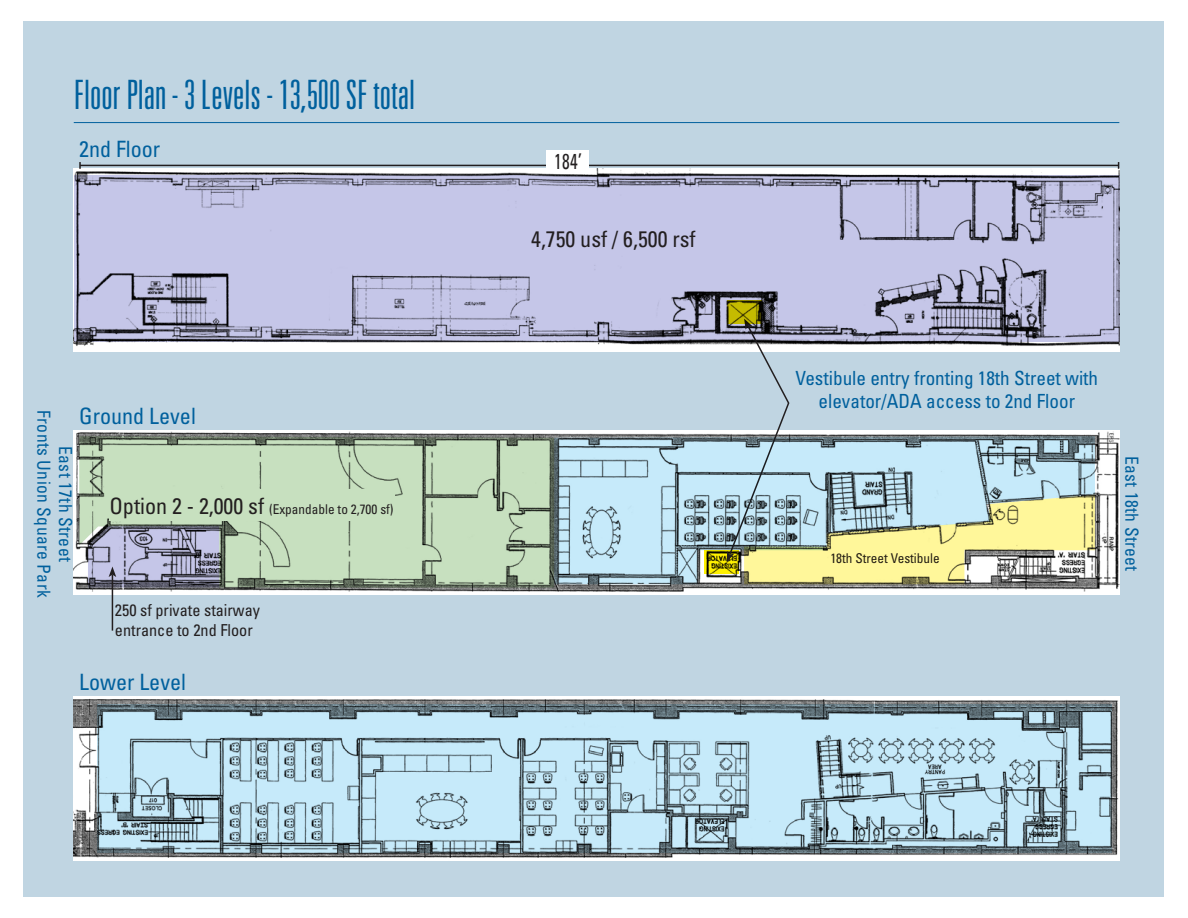
<style>
.page{position:relative;width:1188px;height:918px;background:#fff}
.page>*{position:absolute;margin:0;border:0;box-sizing:border-box;transform-origin:0 0}
.t1{font:300 ultra-condensed 40.5px "Univers LT Std";color:#00609d}
.t2{font:condensed 22.5px "Univers LT Std";color:#00609d}
.t3{font:condensed 22.5px "Univers LT Std";color:#231f20}
.t4{font:condensed 21.6px "Univers LT Std";color:#231f20;scale:.79 1}
.t5{font:condensed 19.5px/23.4px "Univers LT Std";color:#00609d;text-align:center}
.t6{font:condensed 18px "Univers LT Std";letter-spacing:.02em;color:#00609d}
.t7{font:condensed 16.5px/19.8px "Univers LT Std";color:#231f20}
.t8{font:condensed 13.5px "Univers LT Std";color:#231f20}
.s1{font-size:22.5px}
</style>
<div class="page">
<div style="left:23px;top:21px;width:1140px;height:876px;background:#c0d5e2"></div>
<hr style="left:74px;top:122px;width:1045px;height:1px;background:#00609d">
<img style="left:74px;top:430px;width:1045px;height:165px">
<img style="left:74px;top:696px;width:1045px;height:165px">
<img style="left:74px;top:169px;width:1045px;height:183px">
<svg style="left:79px;top:436px;width:475px;height:152px;background:#b3c9ac"></svg>
<svg style="left:74px;top:175px;width:1045px;height:166px;fill:#c5c6e8"></svg>
<svg style="left:727px;top:319px;width:368px;height:117px"></svg>
<svg style="left:554px;top:436px;width:541px;height:148px;background:#b6cac0"></svg>
<svg style="left:97px;top:705px;width:1015px;height:148px;background:#a6c4d2"></svg>
<svg style="left:727px;top:300px;width:34px;height:24px"></svg>
<div style="left:109px;top:490px;width:285px;height:31px;background:#c7e0bf"></div>
<hr style="left:112px;top:575px;width:1px;height:56px;background:#231f20">
<svg style="left:88px;top:526px;width:131px;height:62px"></svg>
<hr style="left:80px;top:165px;width:1039px;height:1px;background:#231f20">
<svg style="left:79px;top:162px;width:2px;height:7px"></svg>
<div style="left:547px;top:151px;width:42px;height:20px;background:#fff"></div>
<p class="t1" style="left:74px;top:74px;width:343px">Floor Plan - 3 Levels - 13,500 SF total</p>
<p class="t2" style="left:79px;top:135px;width:83px">2nd Floor</p>
<p class="t6" style="left:55px;top:410px;width:189px;rotate:90deg">Fronts Union Square Park</p>
<p class="t6" style="left:77px;top:446px;width:117px;rotate:90deg">East 17th Street</p>
<p class="t2" style="left:79px;top:402px;width:118px">Ground Level</p>
<p class="t8" style="left:109px;top:500px;width:286px"><span class="s1">Option 2 - 2,000 sf</span> (Expandable to 2,700 sf)</p>
<p class="t7" style="left:115px;top:600px;width:147px">250 sf private stairway entrance to 2nd Floor</p>
<p class="t2" style="left:79px;top:668px;width:108px">Lower Level</p>
<p class="t4" style="left:554px;top:147px;width:37px">184’</p>
<p class="t3" style="left:531px;top:224px;width:166px">4,750 usf / 6,500 rsf</p>
<p class="t5" style="left:795px;top:366px;width:304px">Vestibule entry fronting 18th Street with elevator/ADA access to 2nd Floor</p>
<p class="t8" style="left:830px;top:550px;width:111px">18th Street Vestibule</p>
<p class="t6" style="left:1143px;top:456px;width:117px;rotate:90deg">East 18th Street</p>
</div>
